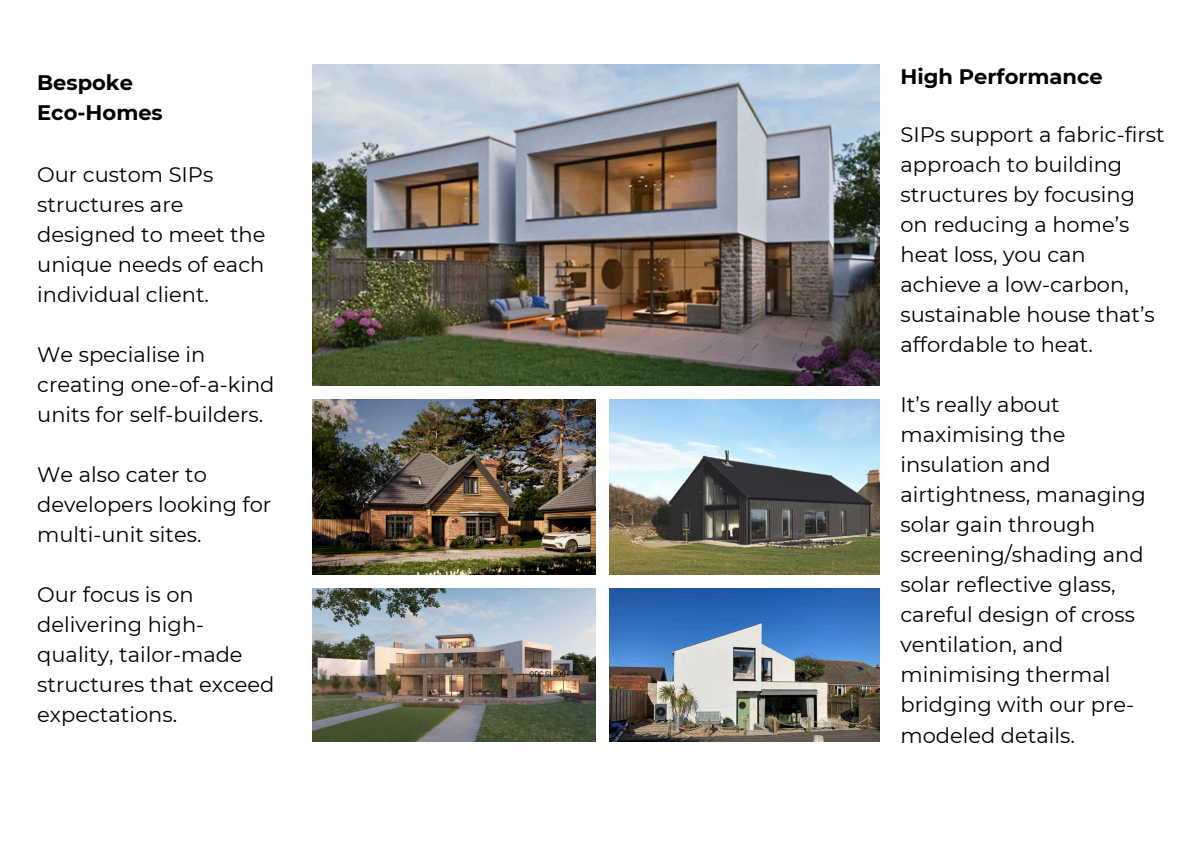
<style>
.page{position:relative;width:1191px;height:843px;background:#fff}
.page>*{position:absolute;margin:0;border:0;box-sizing:border-box;transform-origin:0 0}
.t1{font:21px/30px "Montserrat";color:#000}
.t2{font:700 21px/30px "Montserrat";color:#000}
.t3{font:8px "IBM Plex Sans Cond";letter-spacing:-.005em;color:#000}
</style>
<div class="page">
<img style="left:312px;top:65px;width:567px;height:320px">
<img style="left:609px;top:399px;width:270px;height:175px">
<img style="left:312px;top:588px;width:283px;height:153px">
<img style="left:312px;top:399px;width:283px;height:175px">
<img style="left:609px;top:588px;width:270px;height:153px">
<h2 class="t2" style="left:37px;top:67px;width:127px">Bespoke<br>Eco-Homes</h2>
<p class="t2" style="left:900px;top:61px;width:204px">High Performance</p>
<p class="t1" style="left:37px;top:159px;width:230px">Our custom SIPs structures are designed to meet the unique needs of each individual client.</p>
<p class="t1" style="left:37px;top:339px;width:239px">We specialise in creating one-of-a-kind units for self-builders.</p>
<p class="t1" style="left:37px;top:459px;width:236px">We also cater to developers looking for multi-unit sites.</p>
<p class="t1" style="left:37px;top:579px;width:239px">Our focus is on delivering high&shy;quality, tailor-made structures that exceed expectations.</p>
<p class="t3" style="left:529px;top:668px;width:42px">ODC SL800+</p>
<h1 class="t1" style="left:900px;top:119px;width:266px">SIPs support a fabric-first approach to building structures by focusing on reducing a home’s heat loss, you can achieve a low-carbon, sustainable house that’s affordable to heat.</h1>
<h2 class="t1" style="left:900px;top:389px;width:247px">It’s really about maximising the insulation and airtightness, managing solar gain through screening/shading and solar reflective glass, careful design of cross ventilation, and minimising thermal bridging with our pre&shy;modeled details.</h2>
</div>
